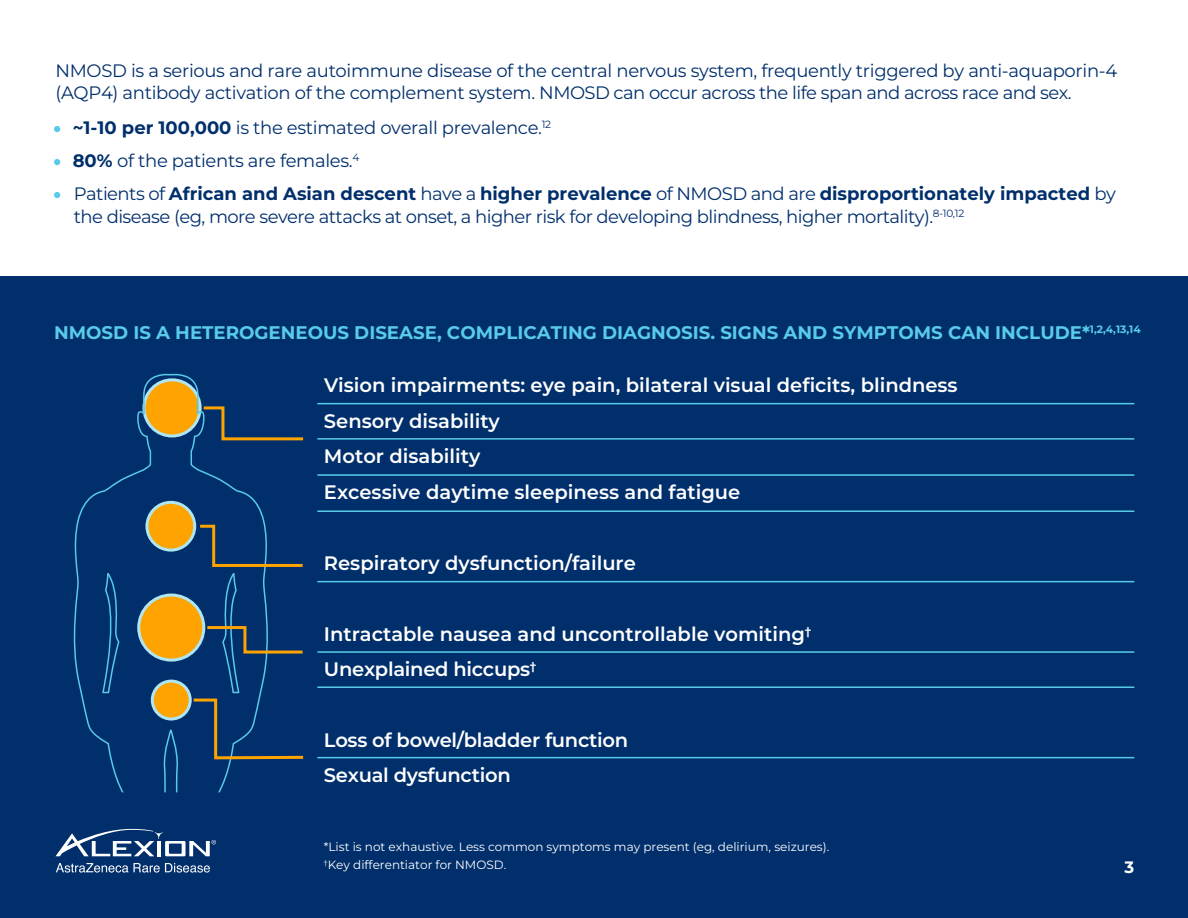
<style>
.page{position:relative;width:1188px;height:918px;background:#fff}
.page>*{position:absolute;margin:0;border:0;box-sizing:border-box;transform-origin:0 0}
.t1{font:600 19.5px/35.7px "Montserrat";color:#fff}
.t2{font:700 18.3px "Montserrat";color:#59cbe8}
.t3{font:18px/22.5px "Montserrat";letter-spacing:-.02em;color:#002f6c}
.t4{font:700 16.5px "Montserrat";color:#fff}
.t5{font:12px/17.4px "Montserrat";color:#fff}
.s1{font-weight:100}
.s2{font-weight:700}
</style>
<div class="page">
<div style="left:0;top:276px;width:1188px;height:642px;background:#002f6c"></div>
<hr style="left:317px;top:403px;width:817px;height:1px;background:#59cbe8">
<hr style="left:317px;top:438px;width:817px;height:2px;background:#59cbe8">
<hr style="left:317px;top:474px;width:817px;height:2px;background:#59cbe8">
<hr style="left:317px;top:510px;width:817px;height:2px;background:#59cbe8">
<hr style="left:317px;top:581px;width:817px;height:1px;background:#59cbe8">
<hr style="left:317px;top:651px;width:817px;height:2px;background:#59cbe8">
<hr style="left:317px;top:686px;width:817px;height:2px;background:#59cbe8">
<hr style="left:317px;top:757px;width:817px;height:1px;background:#59cbe8">
<svg style="left:56px;top:863px;width:154px;height:10px"></svg>
<svg style="left:55px;top:829px;width:161px;height:27px"></svg>
<svg style="left:273px;top:437px;width:31px;height:4px"></svg>
<svg style="left:73px;top:373px;width:200px;height:419px"></svg>
<svg style="left:101px;top:572px;width:19px;height:122px"></svg>
<svg style="left:191px;top:523px;width:113px;height:238px"></svg>
<svg style="left:54px;top:126px;width:6px;height:6px"></svg>
<svg style="left:54px;top:159px;width:6px;height:6px"></svg>
<svg style="left:54px;top:192px;width:6px;height:6px"></svg>
<p class="t3" style="left:55px;top:59px;width:1063px">NMOSD is a serious and rare autoimmune disease of the central nervous system, frequently triggered by anti-aquaporin-4 (AQP4) antibody activation of the complement system. NMOSD can occur across the life span and across race and sex.</p>
<p class="t3" style="left:73px;top:116px;width:480px"><span class="s1">~1-10 per 100,000</span> is the estimated overall prevalence.<sup>12</sup></p>
<p class="t3" style="left:73px;top:149px;width:288px"><span class="s2">80%</span> of the patients are females.<sup>4</sup></p>
<p class="t3" style="left:74px;top:182px;width:1044px">Patients of <span class="s1">African and Asian descent</span> have a <span class="s1">higher prevalence</span> of NMOSD and are <span class="s1">disproportionately impacted</span> by the disease (eg, more severe attacks at onset, a higher risk for developing blindness, higher mortality).<sup>8-10,12</sup></p>
<p class="t2" style="left:54px;top:320px;width:1088px">NMOSD IS A HETEROGENEOUS DISEASE, COMPLICATING DIAGNOSIS. SIGNS AND SYMPTOMS CAN INCLUDE*<sup>1,2,4,13,14</sup></p>
<p class="t1" style="left:324px;top:367px;width:635px">Vision impairments: eye pain, bilateral visual deficits, blindness Sensory disability<br>Motor disability<br>Excessive daytime sleepiness and fatigue</p>
<p class="t1" style="left:324px;top:545px;width:313px">Respiratory dysfunction/failure</p>
<p class="t1" style="left:324px;top:617px;width:489px;line-height:35px">Intractable nausea and uncontrollable vomiting<sup>†<br></sup>Unexplained hiccups<sup>†</sup></p>
<p class="t1" style="left:324px;top:722px;width:306px;line-height:35px">Loss of bowel/bladder function<br>Sexual dysfunction</p>
<p class="t5" style="left:324px;top:838px;width:507px">*List is not exhaustive. Less common symptoms may present (eg, delirium, seizures). <sup>†</sup>Key differentiator for NMOSD.</p>
<p class="t4" style="left:1125px;top:856px;width:11px">3</p>
</div>
